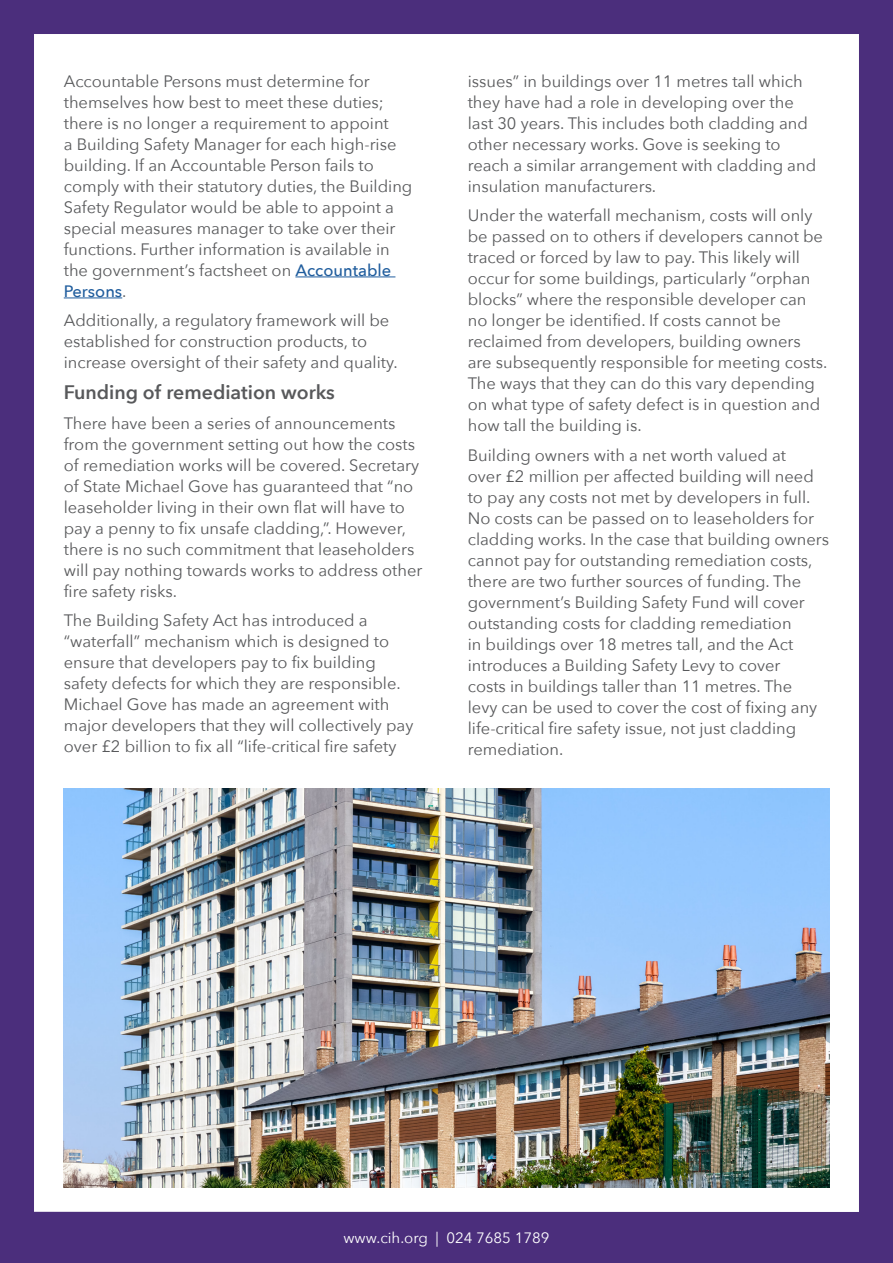
<style>
.page{position:relative;width:893px;height:1263px;background:#4b2e7c}
.page>*{position:absolute;margin:0;border:0;box-sizing:border-box;transform-origin:0 0}
.t1{font:600 19.5px "Avenir Next";color:#58595b}
.t2{font:16.5px/21px "Avenir Next";color:#58595b}
.t3{font:15px "Avenir Next";color:#fff}
.s1{font-weight:500;color:#215e9e}
</style>
<div class="page">
<div style="left:34px;top:34px;width:825px;height:1178px;background:#fff"></div>
<hr style="left:295px;top:276px;width:100px;height:1px;background:#215e9e">
<hr style="left:64px;top:297px;width:58px;height:1px;background:#215e9e">
<img style="left:64px;top:789px;width:765px;height:398px">
<p class="t2" style="left:64px;top:70px;width:350px">Accountable Persons must determine for themselves how best to meet these duties; there is no longer a requirement to appoint<br>a Building Safety Manager for each high-rise building. If an Accountable Person fails to comply with their statutory duties, the Building Safety Regulator would be able to appoint a special measures manager to take over their functions. Further information is available in the government’s factsheet on <span class="s1">Accountable Persons</span>.</p>
<p class="t2" style="left:64px;top:309px;width:335px">Additionally, a regulatory framework will be established for construction products, to increase oversight of their safety and quality.</p>
<p class="t1" style="left:64px;top:376px;width:273px">Funding of remediation works</p>
<p class="t2" style="left:64px;top:412px;width:360px">There have been a series of announcements from the government setting out how the costs of remediation works will be covered. Secretary of State Michael Gove has guaranteed that “no leaseholder living in their own flat will have to pay a penny to fix unsafe cladding,”. However, there is no such commitment that leaseholders will pay nothing towards works to address other fire safety risks.</p>
<p class="t2" style="left:64px;top:609px;width:351px">The Building Safety Act has introduced a “waterfall” mechanism which is designed to ensure that developers pay to fix building safety defects for which they are responsible.<br>Michael Gove has made an agreement with major developers that they will collectively pay over £2 billion to fix all “life-critical fire safety</p>
<p class="t2" style="left:468px;top:70px;width:350px">issues” in buildings over 11 metres tall which they have had a role in developing over the last 30 years. This includes both cladding and other necessary works. Gove is seeking to reach a similar arrangement with cladding and insulation manufacturers.</p>
<p class="t2" style="left:468px;top:204px;width:361px">Under the waterfall mechanism, costs will only be passed on to others if developers cannot be traced or forced by law to pay. This likely will occur for some buildings, particularly “orphan blocks” where the responsible developer can no longer be identified. If costs cannot be reclaimed from developers, building owners are subsequently responsible for meeting costs.<br>The ways that they can do this vary depending on what type of safety defect is in question and how tall the building is.</p>
<p class="t2" style="left:468px;top:444px;width:363px">Building owners with a net worth valued at<br>over £2 million per affected building will need to pay any costs not met by developers in full.<br>No costs can be passed on to leaseholders for cladding works. In the case that building owners cannot pay for outstanding remediation costs, there are two further sources of funding. The government’s Building Safety Fund will cover outstanding costs for cladding remediation<br>in buildings over 18 metres tall, and the Act introduces a Building Safety Levy to cover<br>costs in buildings taller than 11 metres. The<br>levy can be used to cover the cost of fixing any life-critical fire safety issue, not just cladding remediation.</p>
<p class="t3" style="left:343px;top:1225px;width:208px">www.cih.org | 024 7685 1789</p>
</div>
